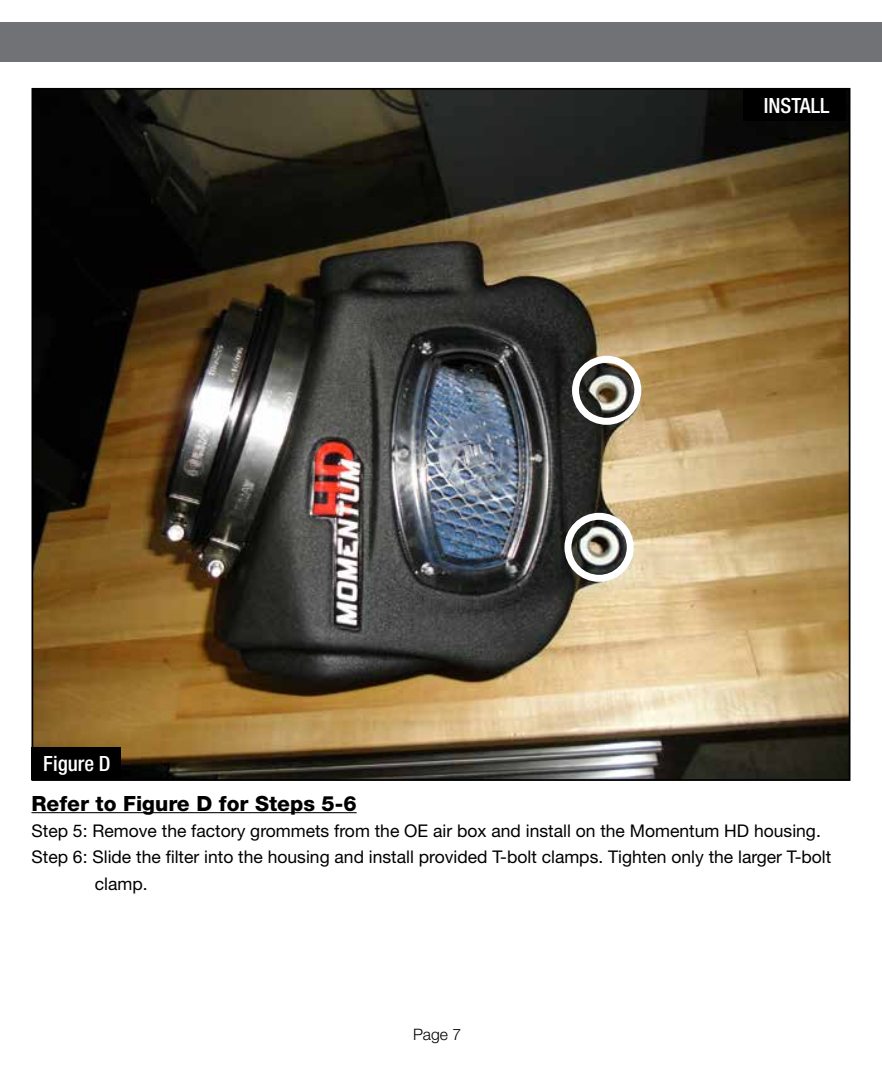
<style>
.page{position:relative;width:882px;height:1071px;background:#fff}
.page>*{position:absolute;margin:0;border:0;box-sizing:border-box;transform-origin:0 0}
.t1{font:800 21px "Helvetica Neue";color:#000}
.t2{font:500 condensed 21px "Helvetica Neue";color:#fff}
.t3{font:17.5px "Helvetica Neue";color:#000}
.t4{font:300 15.75px "Helvetica Neue";color:#000}
</style>
<div class="page">
<hr style="left:32px;top:812px;width:325px;height:1px;background:#000">
<img style="left:35px;top:91px;width:812px;height:687px">
<div style="left:32px;top:747px;width:89px;height:33px;background:#000"></div>
<div style="left:0;top:23px;width:882px;height:39px;background:#717275"></div>
<div style="left:743px;top:88px;width:103px;height:33px;background:#000"></div>
<div style="left:572px;top:356px;width:69px;height:69px;border:7px solid #fff;border-radius:50%"></div>
<div style="left:564px;top:513px;width:70px;height:69px;border:7px solid #fff;border-radius:50%"></div>
<p class="t2" style="left:43px;top:751px;width:69px">Figure D</p>
<p class="t2" style="left:764px;top:93px;width:67px">INSTALL</p>
<p class="t1" style="left:32px;top:791px;width:327px">Refer to Figure D for Steps 5-6</p>
<p class="t3" style="left:32px;top:820px;width:791px">Step 5: Remove the factory grommets from the OE air box and install on the Momentum HD housing.</p>
<p class="t3" style="left:32px;top:847px;width:801px">Step 6: Slide the filter into the housing and install provided T-bolt clamps. Tighten only the larger T-bolt</p>
<p class="t3" style="left:95px;top:873px;width:54px">clamp.</p>
<p class="t4" style="left:413px;top:1024px;width:50px">Page 7</p>
</div>
